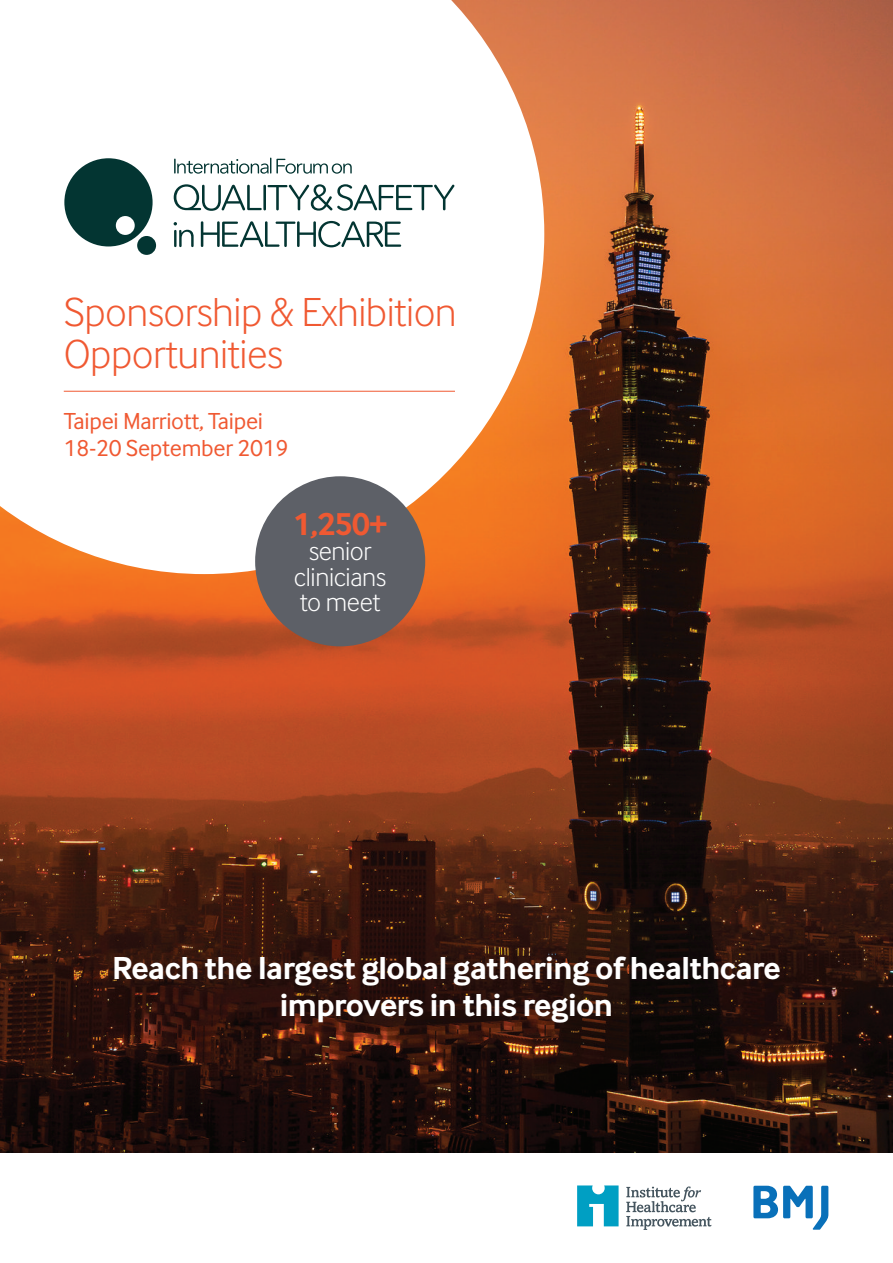
<style>
.page{position:relative;width:893px;height:1263px;background:#fff}
.page>*{position:absolute;margin:0;border:0;box-sizing:border-box;transform-origin:0 0}
.t1{font:300 42px/42px "Inter Face";letter-spacing:-.01em;color:#f05932}
.t2{font:700 33px/37.5px "Inter Face";letter-spacing:-.015em;color:#fff;text-align:center}
.t3{font:700 33px "Inter Face";color:#f05932}
.t4{font:300 27px/25.5px "Inter Face";letter-spacing:-.015em;color:#fff;text-align:center}
.t5{font:24px/27px "Inter Face";letter-spacing:-.01em;color:#f05932}
</style>
<div class="page">
<img style="left:0;top:0;width:893px;height:1152px">
<svg style="left:0;top:0;width:544px;height:574px"></svg>
<div style="left:255px;top:476px;width:170px;height:170px;background:#5d6067;border-radius:50%"></div>
<svg style="left:577px;top:1185px;width:42px;height:41px"></svg>
<svg style="left:626px;top:1186px;width:85px;height:44px"></svg>
<svg style="left:753px;top:1186px;width:75px;height:44px"></svg>
<svg style="left:64px;top:158px;width:89px;height:88px"></svg>
<div style="left:137px;top:236px;width:19px;height:19px;background:#033532;border-radius:50%"></div>
<svg style="left:174px;top:158px;width:178px;height:16px"></svg>
<svg style="left:174px;top:184px;width:88px;height:27px"></svg>
<hr style="left:263px;top:185px;width:3px;height:25px;background:#033532">
<svg style="left:268px;top:184px;width:186px;height:27px"></svg>
<svg style="left:174px;top:222px;width:20px;height:25px"></svg>
<svg style="left:201px;top:221px;width:200px;height:26px"></svg>
<hr style="left:64px;top:391px;width:391px;height:1px;background:#f05932">
<p class="t1" style="left:64px;top:290px;width:395px">Sponsorship &amp; Exhibition<br>Opportunities</p>
<p class="t5" style="left:64px;top:407px;width:226px">taipei Marriott, taipei<br>18-20 september 2019</p>
<p class="t3" style="left:293px;top:504px;width:96px">1,250+</p>
<p class="t4" style="left:294px;top:538px;width:94px">senior clinicians to meet</p>
<p class="t2" style="left:112px;top:949px;width:670px">Reach the largest global gathering of healthcare improvers in this region</p>
</div>
